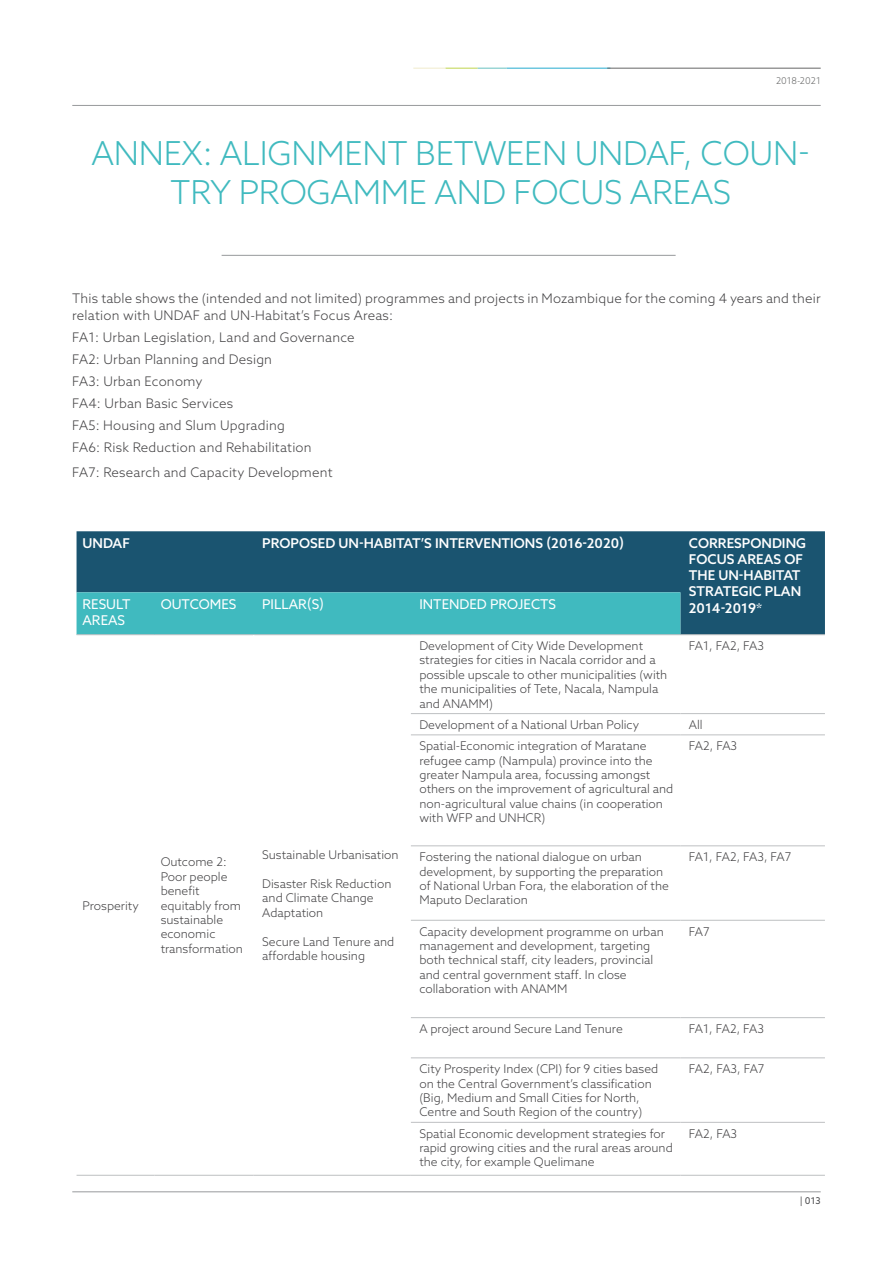
<style>
.page{position:relative;width:893px;height:1263px;background:#fff}
.page>*{position:absolute;margin:0;border:0;box-sizing:border-box;transform-origin:0 0}
.t1{font:300 33px/39.6px "Azo Sans";letter-spacing:-.01em;color:#40babf;text-align:center}
.t2{font:500 13.5px/16.2px "Azo Sans";color:#fff}
.t3{font:13.5px "Azo Sans";color:#fff}
.t4{font:300 13.2px/22px "Azo Sans";letter-spacing:.015em;color:#414042}
.t5{font:300 12px/14.4px "Azo Sans";color:#414042}
.t6{font:300 12px "Azo Sans";letter-spacing:-.025em;color:#414042}
.t7{font:300 9.3px "Azo Sans";color:#666767}
.t8{font:9.3px "Azo Sans";color:#4d4d4f}
</style>
<div class="page">
<hr style="left:72px;top:1191px;width:749px;height:1px;background:#97999c">
<hr style="left:507px;top:68px;width:103px;height:1px;background:#26abcf">
<hr style="left:477px;top:68px;width:30px;height:1px;background:#68c1c0">
<hr style="left:445px;top:68px;width:32px;height:1px;background:#bfd44d">
<hr style="left:607px;top:68px;width:214px;height:1px;background:#666767">
<hr style="left:413px;top:68px;width:32px;height:1px;background:#f0ebcc">
<hr style="left:72px;top:105px;width:749px;height:1px;background:#97999c">
<hr style="left:222px;top:255px;width:454px;height:1px;background:#97999c">
<div style="left:77px;top:531px;width:748px;height:103px;background:#1a5470"></div>
<div style="left:77px;top:592px;width:603px;height:42px;background:#40babf"></div>
<hr style="left:77px;top:634px;width:78px;height:1px;background:#bec0c2">
<hr style="left:155px;top:634px;width:99px;height:1px;background:#bec0c2">
<hr style="left:254px;top:634px;width:157px;height:1px;background:#bec0c2">
<hr style="left:411px;top:634px;width:269px;height:1px;background:#bec0c2">
<hr style="left:680px;top:634px;width:145px;height:1px;background:#bec0c2">
<hr style="left:411px;top:713px;width:269px;height:1px;background:#bec0c2">
<hr style="left:680px;top:713px;width:145px;height:1px;background:#bec0c2">
<hr style="left:411px;top:735px;width:269px;height:1px;background:#bec0c2">
<hr style="left:680px;top:735px;width:145px;height:1px;background:#bec0c2">
<hr style="left:411px;top:845px;width:269px;height:1px;background:#bec0c2">
<hr style="left:680px;top:845px;width:145px;height:1px;background:#bec0c2">
<hr style="left:411px;top:920px;width:269px;height:1px;background:#bec0c2">
<hr style="left:680px;top:920px;width:145px;height:1px;background:#bec0c2">
<hr style="left:411px;top:1017px;width:269px;height:1px;background:#bec0c2">
<hr style="left:680px;top:1017px;width:145px;height:1px;background:#bec0c2">
<hr style="left:411px;top:1057px;width:269px;height:1px;background:#bec0c2">
<hr style="left:680px;top:1057px;width:145px;height:1px;background:#bec0c2">
<hr style="left:411px;top:1122px;width:269px;height:1px;background:#bec0c2">
<hr style="left:680px;top:1122px;width:145px;height:1px;background:#bec0c2">
<hr style="left:77px;top:1175px;width:78px;height:1px;background:#bec0c2">
<hr style="left:155px;top:1175px;width:99px;height:1px;background:#bec0c2">
<hr style="left:254px;top:1175px;width:157px;height:1px;background:#bec0c2">
<hr style="left:411px;top:1175px;width:269px;height:1px;background:#bec0c2">
<hr style="left:680px;top:1175px;width:145px;height:1px;background:#bec0c2">
<p class="t7" style="left:776px;top:74px;width:46px">2018-2021</p>
<h1 class="t1" style="left:92px;top:133px;width:720px">ANNEX: ALIGNMENT BETWEEN UNDAF, COUN-<br>TRY PROGAMME AND FOCUS AREAS</h1>
<p class="t4" style="left:72px;top:290px;width:750px;line-height:16.5px">This table shows the (intended and not limited) programmes and projects in Mozambique for the coming 4 years and their relation with UNDAF and UN-Habitat’s Focus Areas:</p>
<p class="t4" style="left:72px;top:326px;width:284px">FA1: Urban Legislation, Land and Governance<br>FA2: Urban Planning and Design<br>FA3: Urban Economy<br>FA4: Urban Basic Services<br>FA5: Housing and Slum Upgrading<br>FA6: Risk Reduction and Rehabilitation</p>
<p class="t4" style="left:72px;top:461px;width:262px">FA7: Research and Capacity Development</p>
<p class="t2" style="left:83px;top:535px;width:49px">UNDAF</p>
<p class="t2" style="left:262px;top:535px;width:363px">PROPOSED UN-HABITAT’S INTERVENTIONS (2016-2020)</p>
<p class="t2" style="left:689px;top:535px;width:119px">CORRESPONDING<br>FOCUS AREAS OF<br>THE UN-HABITAT<br>STRATEGIC PLAN</p>
<p class="t3" style="left:83px;top:595px;width:49px">RESULT</p>
<p class="t2" style="left:689px;top:599px;width:75px">2014-2019*</p>
<p class="t3" style="left:83px;top:611px;width:44px">AREAS</p>
<p class="t3" style="left:161px;top:595px;width:77px">OUTCOMES</p>
<p class="t3" style="left:262px;top:595px;width:63px">PILLAR(S)</p>
<p class="t3" style="left:419px;top:595px;width:138px">INTENDED PROJECTS</p>
<p class="t5" style="left:83px;top:898px;width:58px">Prosperity</p>
<p class="t5" style="left:161px;top:855px;width:84px">Outcome 2:<br>Poor people benefit equitably from sustainable economic transformation</p>
<p class="t5" style="left:262px;top:848px;width:138px">Sustainable Urbanisation</p>
<p class="t5" style="left:262px;top:876px;width:131px">Disaster Risk Reduction and Climate Change<br>Adaptation</p>
<p class="t5" style="left:262px;top:934px;width:134px">Secure Land Tenure and affordable housing</p>
<p class="t5" style="left:419px;top:638px;width:249px">Development of City Wide Development strategies for cities in Nacala corridor and a possible upscale to other municipalities (with the municipalities of Tete, Nacala, Nampula and ANAMM)</p>
<p class="t6" style="left:689px;top:638px;width:77px">FA1, FA2, FA3</p>
<p class="t5" style="left:419px;top:717px;width:221px">Development of a National Urban Policy</p>
<p class="t5" style="left:689px;top:717px;width:15px">All</p>
<p class="t5" style="left:419px;top:738px;width:255px">Spatial-Economic integration of Maratane refugee camp (Nampula) province into the greater Nampula area, focussing amongst others on the improvement of agricultural and non-agricultural value chains (in cooperation with WFP and UNHCR)</p>
<p class="t5" style="left:689px;top:738px;width:50px">FA2, FA3</p>
<p class="t5" style="left:419px;top:849px;width:251px">Fostering the national dialogue on urban development, by supporting the preparation of National Urban Fora, the elaboration of the Maputo Declaration</p>
<p class="t6" style="left:689px;top:849px;width:104px">FA1, FA2, FA3, FA7</p>
<p class="t5" style="left:419px;top:924px;width:246px">Capacity development programme on urban management and development, targeting both technical staff, city leaders, provincial and central government staff. In close collaboration with ANAMM</p>
<p class="t5" style="left:689px;top:924px;width:22px">FA7</p>
<p class="t5" style="left:419px;top:1021px;width:205px">A project around Secure Land Tenure</p>
<p class="t6" style="left:689px;top:1021px;width:77px">FA1, FA2, FA3</p>
<p class="t5" style="left:419px;top:1061px;width:240px">City Prosperity Index (CPI) for 9 cities based on the Central Government’s classification (Big, Medium and Small Cities for North, Centre and South Region of the country)</p>
<p class="t6" style="left:689px;top:1061px;width:77px">FA2, FA3, FA7</p>
<p class="t5" style="left:419px;top:1126px;width:255px">Spatial Economic development strategies for rapid growing cities and the rural areas around the city, for example Quelimane</p>
<p class="t5" style="left:689px;top:1126px;width:50px">FA2, FA3</p>
<p class="t8" style="left:800px;top:1195px;width:22px">| 013</p>
</div>
